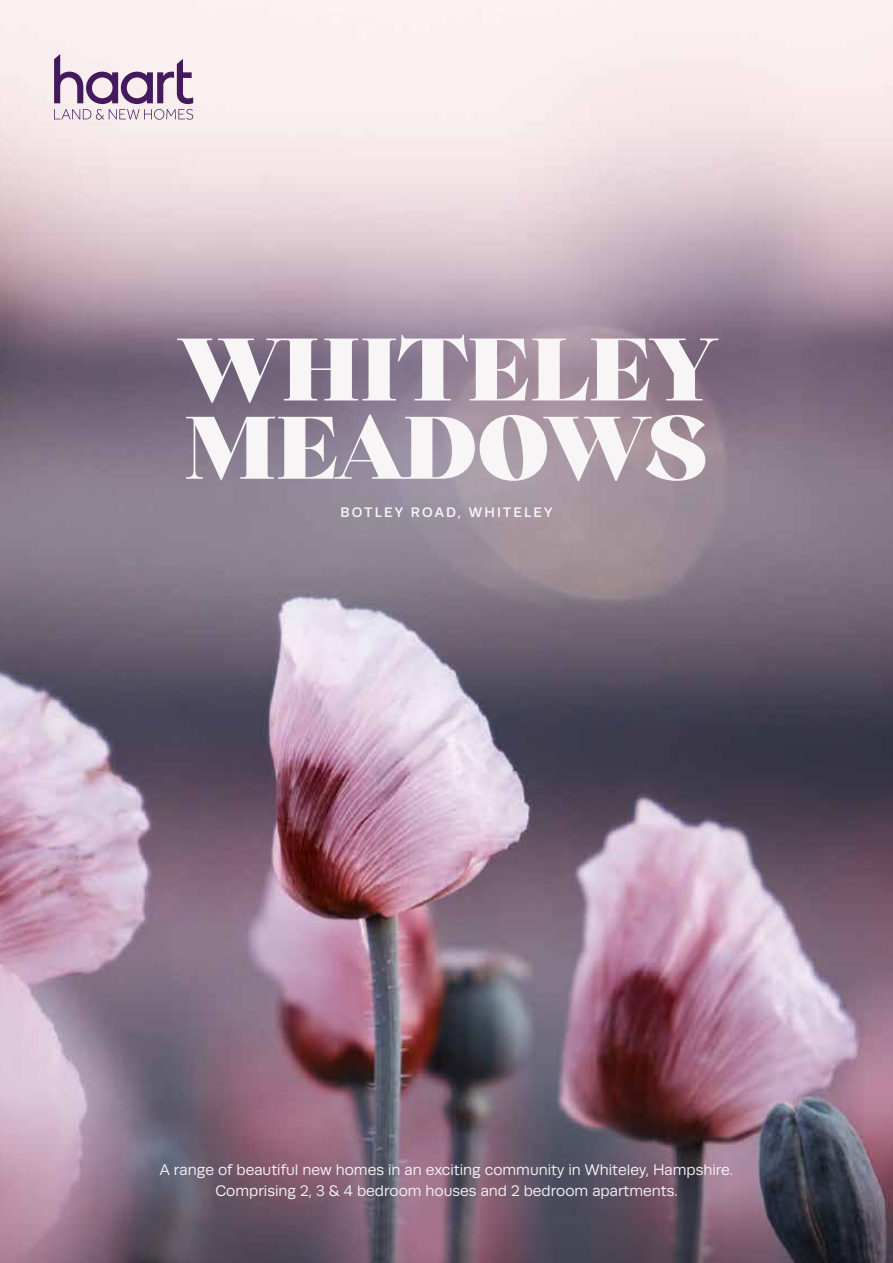
<style>
.page{position:relative;width:893px;height:1263px;background:#fff}
.page>*{position:absolute;margin:0;border:0;box-sizing:border-box;transform-origin:0 0}
.t1{font:800 88.2px/78.3px "Monckeberg";letter-spacing:-.02em;color:#f7f5f6}
.t2{font:15.45px/21.6px "Runda";color:#f7f5f6;text-align:center}
.t3{font:500 13.95px "Runda";letter-spacing:.15em;color:#f7f5f6}
</style>
<div class="page">
<img style="left:0;top:0;width:893px;height:1093px">
<svg style="left:0;top:1093px;width:893px;height:170px;background:#745f70"></svg>
<svg style="left:54px;top:54px;width:139px;height:66px"></svg>
<h1 class="t1" style="left:179px;top:332px;width:539px">WHITELEY<br>MEADOWS</h1>
<p class="t3" style="left:340px;top:505px;width:214px">BOTLEY ROAD, WHITELEY</p>
<p class="t2" style="left:160px;top:1159px;width:575px">A range of beautiful new homes in an exciting community in Whiteley, Hampshire.<br>Comprising 2, 3 &amp; 4 bedroom houses and 2 bedroom apartments.</p>
</div>
